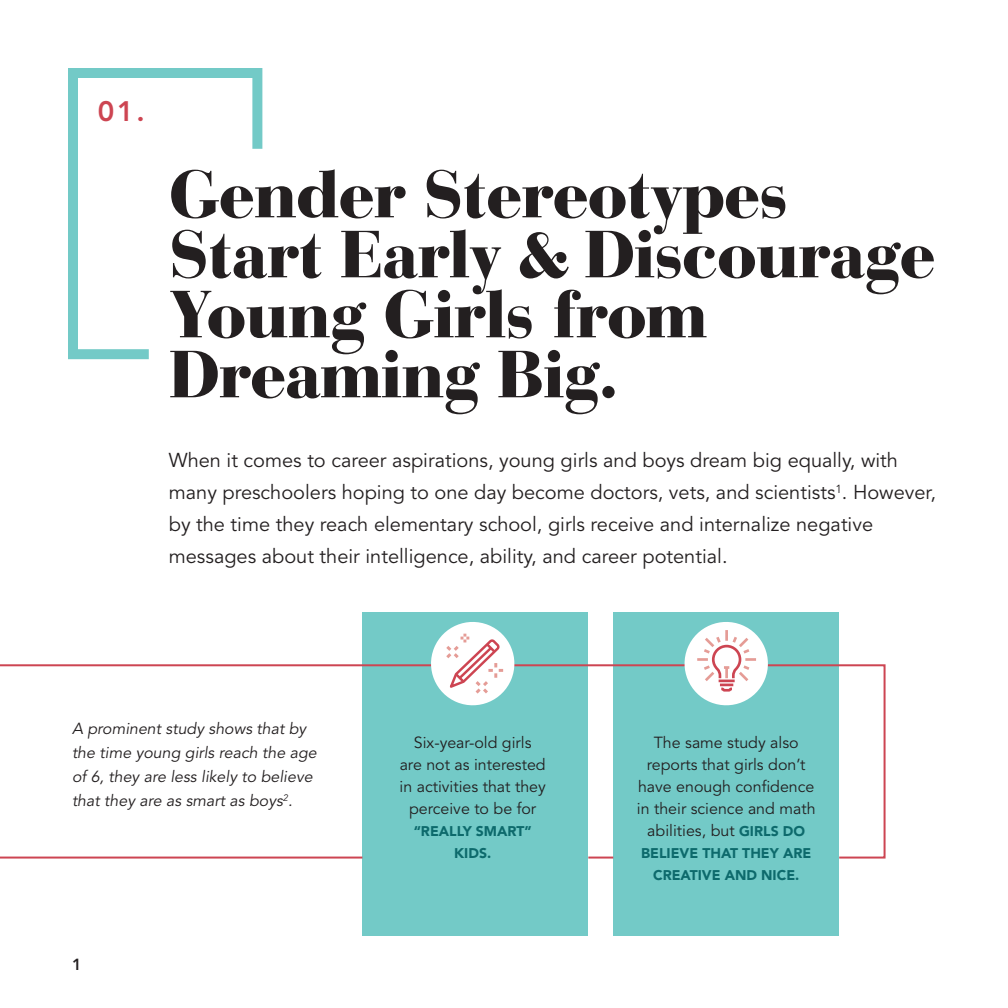
<style>
.page{position:relative;width:1008px;height:1008px;background:#fff}
.page>*{position:absolute;margin:0;border:0;box-sizing:border-box;transform-origin:0 0}
.t1{font:900 66px/60px "Bauer Bodoni Std";letter-spacing:-.025em;color:#231f20}
.t2{font:800 28px "Avenir";color:#cd4552}
.t3{font:20px/32px "Avenir";color:#231f20}
.t4{font:16px/22px "Avenir";color:#231f20;text-align:center}
.t5{font:italic 16px/24px "Avenir";color:#231f20}
.t6{font:800 16px "Avenir";color:#231f20}
.t7{font:900 14px/22px "Avenir";color:#0d6a6c;text-align:center}
.s1{font-weight:900;font-size:14px;color:#0d6a6c}
</style>
<div class="page">
<div style="left:362px;top:613px;width:226px;height:323px;background:#73cac7"></div>
<div style="left:613px;top:613px;width:226px;height:323px;background:#73cac7"></div>
<div style="left:68px;top:68px;width:194px;height:291px;border:10px solid #73cac7"></div>
<svg style="left:139px;top:139px;width:124px;height:221px"></svg>
<svg style="left:0;top:664px;width:886px;height:195px"></svg>
<hr style="left:588px;top:857px;width:25px;height:2px;background:#cd4552">
<svg style="left:425px;top:622px;width:95px;height:89px"></svg>
<svg style="left:679px;top:622px;width:95px;height:89px"></svg>
<h2 class="t2" style="left:98px;top:94px;width:49px">01.</h2>
<h1 class="t1" style="left:169px;top:164px;width:769px">Gender Stereotypes<br>Start Early &amp; Discourage<br>Young Girls from<br>Dreaming Big.</h1>
<p class="t3" style="left:169px;top:445px;width:769px">When it comes to career aspirations, young girls and boys dream big equally, with many preschoolers hoping to one day become doctors, vets, and scientists<sup>1</sup>. However, by the time they reach elementary school, girls receive and internalize negative messages about their intelligence, ability, and career potential.</p>
<p class="t5" style="left:72px;top:717px;width:246px">A prominent study shows that by the time young girls reach the age of 6, they are less likely to believe that they are as smart as boys<sup>2</sup>.</p>
<p class="t6" style="left:72px;top:955px;width:11px">1</p>
<p class="t4" style="left:400px;top:732px;width:148px">Six-year-old girls<br>are not as interested in activities that they perceive to be for</p>
<p class="t7" style="left:414px;top:820px;width:120px">“REALLY SMART”<br>KIDS.</p>
<p class="t4" style="left:637px;top:732px;width:180px">The same study also reports that girls don’t have enough confidence in their science and math abilities, but <span class="s1">GIRLS DO</span></p>
<p class="t7" style="left:641px;top:842px;width:172px">BELIEVE THAT THEY ARE<br>CREATIVE AND NICE.</p>
</div>
